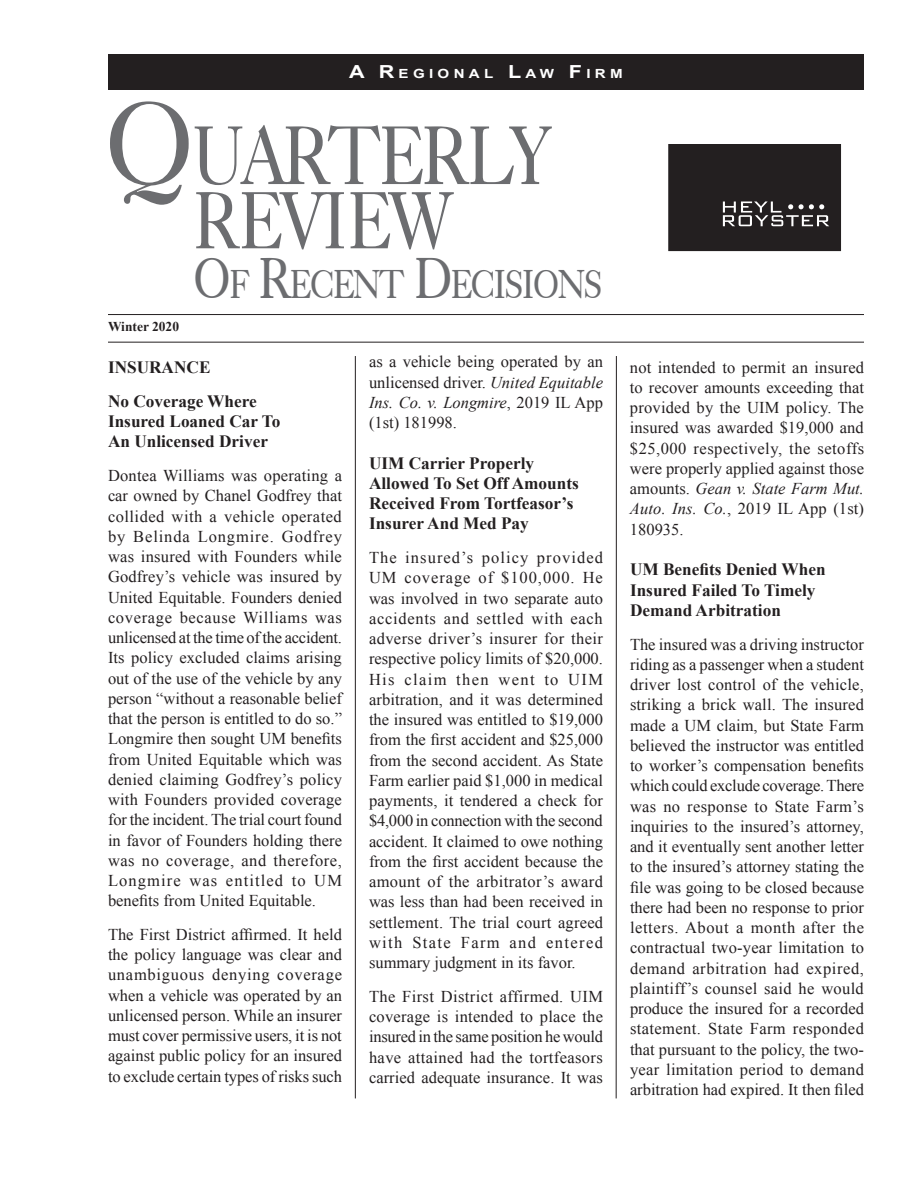
<style>
.page{position:relative;width:918px;height:1188px;background:#fff}
.page>*{position:absolute;margin:0;border:0;box-sizing:border-box;transform-origin:0 0}
.t1{font:82.95px "Caslon 540 BT";letter-spacing:-.03em;color:#6c6d70;scale:.85 1}
.t2{font:80.85px "Caslon 540 BT";letter-spacing:-.015em;color:#6c6d70;scale:.85 1}
.t3{font:39.9px "Caslon 540 BT";letter-spacing:-.045em;color:#6c6d70;scale:.85 1}
.t4{font:700 17.25px/20.2px "Times New Roman";color:#231f20}
.t5{font:16.5px/20.2px "Times New Roman";color:#231f20;text-align:justify}
.t6{font:700 13.5px "Times New Roman";color:#231f20}
.t7{font:700 12.6px "Arial";letter-spacing:.285em;color:#fff;scale:1.2 1}
.s1{font-size:18px}
.s2{font-size:117px}
.s3{font-size:57px}
.s4{font-style:italic}
</style>
<div class="page">
<hr style="left:108px;top:314px;width:756px;height:1px;background:#231f20">
<hr style="left:108px;top:342px;width:756px;height:1px;background:#231f20">
<hr style="left:355px;top:356px;width:1px;height:742px;background:#231f20">
<hr style="left:616px;top:356px;width:1px;height:742px;background:#231f20">
<div style="left:668px;top:144px;width:173px;height:107px;background:#231f20"></div>
<div style="left:108px;top:54px;width:756px;height:36px;background:#231f20"></div>
<p class="t7" style="left:349px;top:66px;width:229px"><span class="s1">A R</span>EGIONAL <span class="s1">L</span> AW <span class="s1">F</span>IRM</p>
<h1 class="t1" style="left:105px;top:104px;width:523px"><span class="s2">Q</span>UARTERLY</h1>
<h2 class="t2" style="left:193px;top:170px;width:303px">REVIEW</h2>
<h3 class="t3" style="left:193px;top:260px;width:482px"><span class="s3">O</span>F <span class="s3">R</span>ECENT <span class="s3">D</span>ECISIONS</h3>
<p class="t6" style="left:108px;top:317px;width:73px">Winter 2020</p>
<p class="t4" style="left:108px;top:350px;width:150px;line-height:33.8px">INSURANCE<br>No Coverage Where</p>
<p class="t4" style="left:108px;top:411px;width:174px">Insured Loaned Car To<br>An Unlicensed Driver</p>
<p class="t5" style="left:108px;top:465px;width:236px">Dontea Williams was operating a car owned by Chanel Godfrey that collided with a vehicle operated by Belinda Longmire. Godfrey was insured with Founders while Godfrey’s vehicle was insured by United Equitable. Founders denied coverage because Williams was unlicensed at the time of the accident.<br>Its policy excluded claims arising out of the use of the vehicle by any person “without a reasonable belief that the person is entitled to do so.” Longmire then sought UM benefits from United Equitable which was denied claiming Godfrey’s policy with Founders provided coverage for the incident. The trial court found in favor of Founders holding there was no coverage, and therefore, Longmire was entitled to UM benefits from United Equitable.</p>
<p class="t5" style="left:108px;top:924px;width:236px">The First District affirmed. It held the policy language was clear and unambiguous denying coverage when a vehicle was operated by an unlicensed person. While an insurer must cover permissive users, it is not against public policy for an insured to exclude certain types of risks such</p>
<p class="t5" style="left:369px;top:351px;width:236px">as a vehicle being operated by an unlicensed driver. <span class="s4">United Equitable Ins. Co. v. Longmire</span>, 2019 IL App (1st) 181998.</p>
<p class="t4" style="left:369px;top:452px;width:211px">UIM Carrier Properly<br>Allowed To Set Off Amounts<br>Received From Tortfeasor’s<br>Insurer And Med Pay</p>
<p class="t5" style="left:369px;top:547px;width:236px">The insured’s policy provided UM coverage of $100,000. He was involved in two separate auto accidents and settled with each adverse driver’s insurer for their respective policy limits of $20,000.<br>His claim then went to UIM arbitration, and it was determined the insured was entitled to $19,000 from the first accident and $25,000 from the second accident. As State Farm earlier paid $1,000 in medical payments, it tendered a check for $4,000 in connection with the second accident. It claimed to owe nothing from the first accident because the amount of the arbitrator’s award was less than had been received in settlement. The trial court agreed with State Farm and entered summary judgment in its favor.</p>
<p class="t5" style="left:369px;top:986px;width:236px">The First District affirmed. UIM coverage is intended to place the insured in the same position he would have attained had the tortfeasors carried adequate insurance. It was</p>
<p class="t5" style="left:630px;top:357px;width:236px">not intended to permit an insured to recover amounts exceeding that provided by the UIM policy. The insured was awarded $19,000 and $25,000 respectively, the setoffs were properly applied against those amounts. <span class="s4">Gean v. State Farm Mut.<br>Auto. Ins. Co.</span>, 2019 IL App (1st)<br>180935.</p>
<p class="t4" style="left:630px;top:559px;width:197px">UM Benefits Denied When<br>Insured Failed To Timely<br>Demand Arbitration</p>
<p class="t5" style="left:630px;top:634px;width:236px">The insured was a driving instructor riding as a passenger when a student driver lost control of the vehicle, striking a brick wall. The insured made a UM claim, but State Farm believed the instructor was entitled to worker’s compensation benefits which could exclude coverage. There was no response to State Farm’s inquiries to the insured’s attorney, and it eventually sent another letter to the insured’s attorney stating the file was going to be closed because there had been no response to prior letters. About a month after the contractual two-year limitation to demand arbitration had expired, plaintiff’s counsel said he would produce the insured for a recorded statement. State Farm responded that pursuant to the policy, the two&shy;year limitation period to demand arbitration had expired. It then filed</p>
</div>
